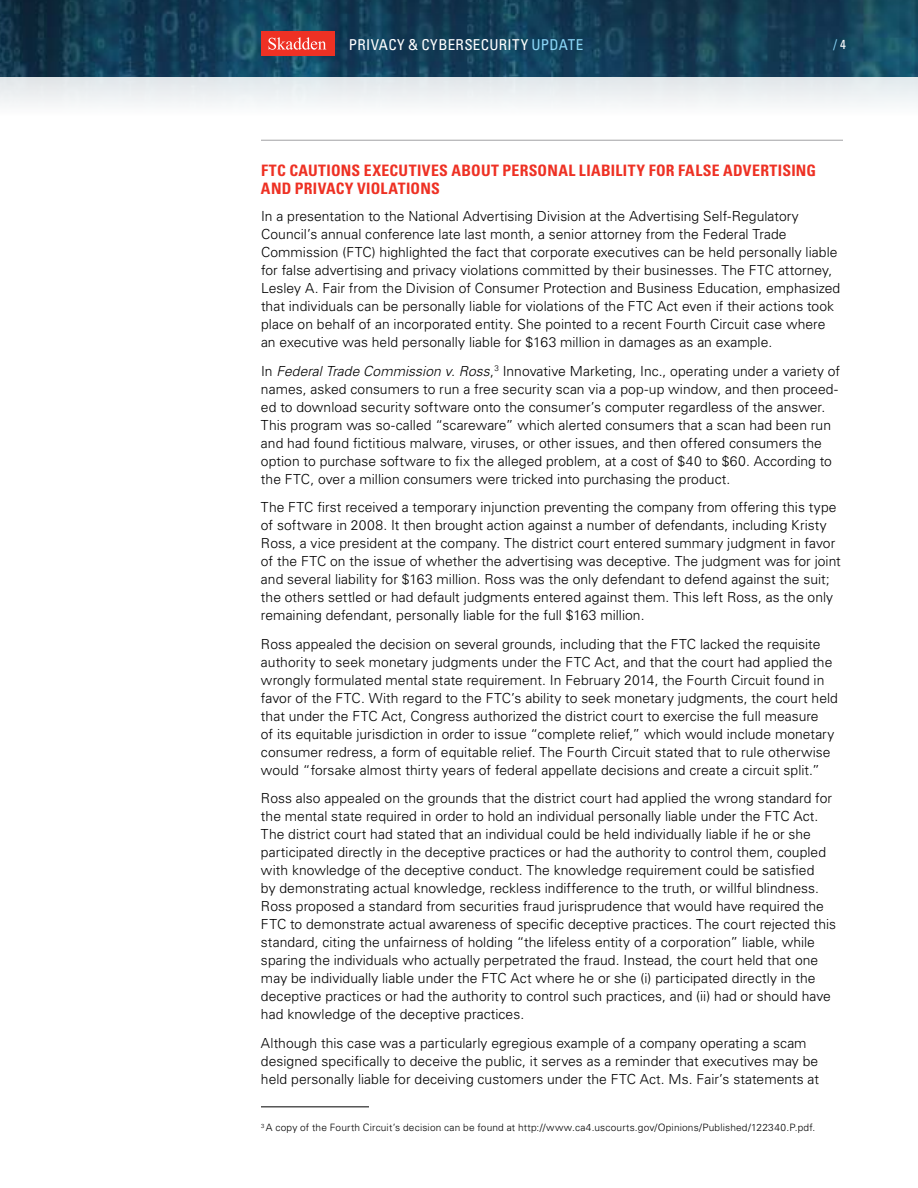
<style>
.page{position:relative;width:918px;height:1188px;background:#fff}
.page>*{position:absolute;margin:0;border:0;box-sizing:border-box;transform-origin:0 0}
.t1{font:700 condensed 15.75px "Univers LT Std";letter-spacing:.025em;color:#ee3124}
.t2{font:condensed 15px "Univers LT Std";letter-spacing:.025em;color:#fff}
.t3{font:300 13.8px/18px "Univers LT Std";letter-spacing:.005em;color:#000}
.t4{font:condensed 13.5px "Univers LT Std";color:#8bd7f8}
.t5{font:300 10.2px "Univers LT Std";letter-spacing:.015em;color:#000}
.s1{color:#8bd7f8}
.s2{font-size:13.2px;color:#fff}
.s3{font-style:italic}
</style>
<div class="page">
<img style="left:0;top:0;width:918px;height:104px">
<div style="left:261px;top:31px;width:73px;height:25px;background:#ee3124"></div>
<svg style="left:268px;top:37px;width:58px;height:13px"></svg>
<hr style="left:261px;top:140px;width:582px;height:1px;background:#a1a1a4">
<hr style="left:261px;top:1107px;width:108px;height:1px;background:#000">
<p class="t2" style="left:349px;top:35px;width:236px">PRIVACY &amp; CYBERSECURITY <span class="s1">UPDATE</span></p>
<p class="t4" style="left:833px;top:36px;width:14px">/<span class="s2">4</span></p>
<p class="t1" style="left:261px;top:161px;width:9px">FTC</p>
<p class="t1" style="left:289px;top:161px;width:53px">CAUTIONS</p>
<p class="t1" style="left:364px;top:161px;width:176px">EXECUTIVES ABOUT PERSON</p>
<p class="t1" style="left:558px;top:161px;width:259px">AL LIABILITY FOR FALSE ADVERTISING</p>
<p class="t1" style="left:261px;top:179px;width:160px">AND PRIVACY VIOLATIONS</p>
<p class="t3" style="left:261px;top:208px;width:581px">In a presentation to the National Advertising Division at the Advertising Self-Regulatory Council’s annual conference late last month, a senior attorney from the Federal Trade Commission (FTC) highlighted the fact that corporate executives can be held personally liable for false advertising and privacy violations committed by their businesses. The FTC attorney, Lesley A. Fair from the Division of Consumer Protection and Business Education, emphasized that individuals can be personally liable for violations of the FTC Act even if their actions took place on behalf of an incorporated entity. She pointed to a recent Fourth Circuit case where an executive was held personally liable for $163 million in damages as an example.</p>
<p class="t3" style="left:261px;top:362px;width:581px">In <span class="s3">Federal Trade Commission v. Ross</span>,<sup>3</sup> Innovative Marketing, Inc., operating under a variety of names, asked consumers to run a free security scan via a pop-up window, and then proceed&shy;ed to download security software onto the consumer’s computer regardless of the answer.<br>This program was so-called “scareware” which alerted consumers that a scan had been run and had found fictitious malware, viruses, or other issues, and then offered consumers the option to purchase software to fix the alleged problem, at a cost of $40 to $60. According to the FTC, over a million consumers were tricked into purchasing the product.</p>
<p class="t3" style="left:261px;top:498px;width:581px">The FTC first received a temporary injunction preventing the company from offering this type of software in 2008. It then brought action against a number of defendants, including Kristy Ross, a vice president at the company. The district court entered summary judgment in favor of the FTC on the issue of whether the advertising was deceptive. The judgment was for joint and several liability for $163 million. Ross was the only defendant to defend against the suit; the others settled or had default judgments entered against them. This left Ross, as the only remaining defendant, personally liable for the full $163 million.</p>
<p class="t3" style="left:261px;top:635px;width:578px">Ross appealed the decision on several grounds, including that the FTC lacked the requisite authority to seek monetary judgments under the FTC Act, and that the court had applied the wrongly formulated mental state requirement. In February 2014, the Fourth Circuit found in favor of the FTC. With regard to the FTC’s ability to seek monetary judgments, the court held that under the FTC Act, Congress authorized the district court to exercise the full measure<br>of its equitable jurisdiction in order to issue “complete relief,” which would include monetary consumer redress, a form of equitable relief. The Fourth Circuit stated that to rule otherwise would “forsake almost thirty years of federal appellate decisions and create a circuit split.”</p>
<p class="t3" style="left:261px;top:789px;width:577px">Ross also appealed on the grounds that the district court had applied the wrong standard for the mental state required in order to hold an individual personally liable under the FTC Act.<br>The district court had stated that an individual could be held individually liable if he or she participated directly in the deceptive practices or had the authority to control them, coupled with knowledge of the deceptive conduct. The knowledge requirement could be satisfied<br>by demonstrating actual knowledge, reckless indifference to the truth, or willful blindness.<br>Ross proposed a standard from securities fraud jurisprudence that would have required the FTC to demonstrate actual awareness of specific deceptive practices. The court rejected this standard, citing the unfairness of holding “the lifeless entity of a corporation” liable, while sparing the individuals who actually perpetrated the fraud. Instead, the court held that one may be individually liable under the FTC Act where he or she (i) participated directly in the deceptive practices or had the authority to control such practices, and (ii) had or should have had knowledge of the deceptive practices.</p>
<p class="t3" style="left:261px;top:1034px;width:560px">Although this case was a particularly egregious example of a company operating a scam designed specifically to deceive the public, it serves as a reminder that executives may be held personally liable for deceiving customers under the FTC Act. Ms. Fair’s statements at</p>
<p class="t5" style="left:261px;top:1121px;width:556px"><sup>3</sup> A copy of the Fourth Circuit’s decision can be found at http://www.ca4.uscourts.gov/Opinions/Published/122340.P.pdf.</p>
</div>
